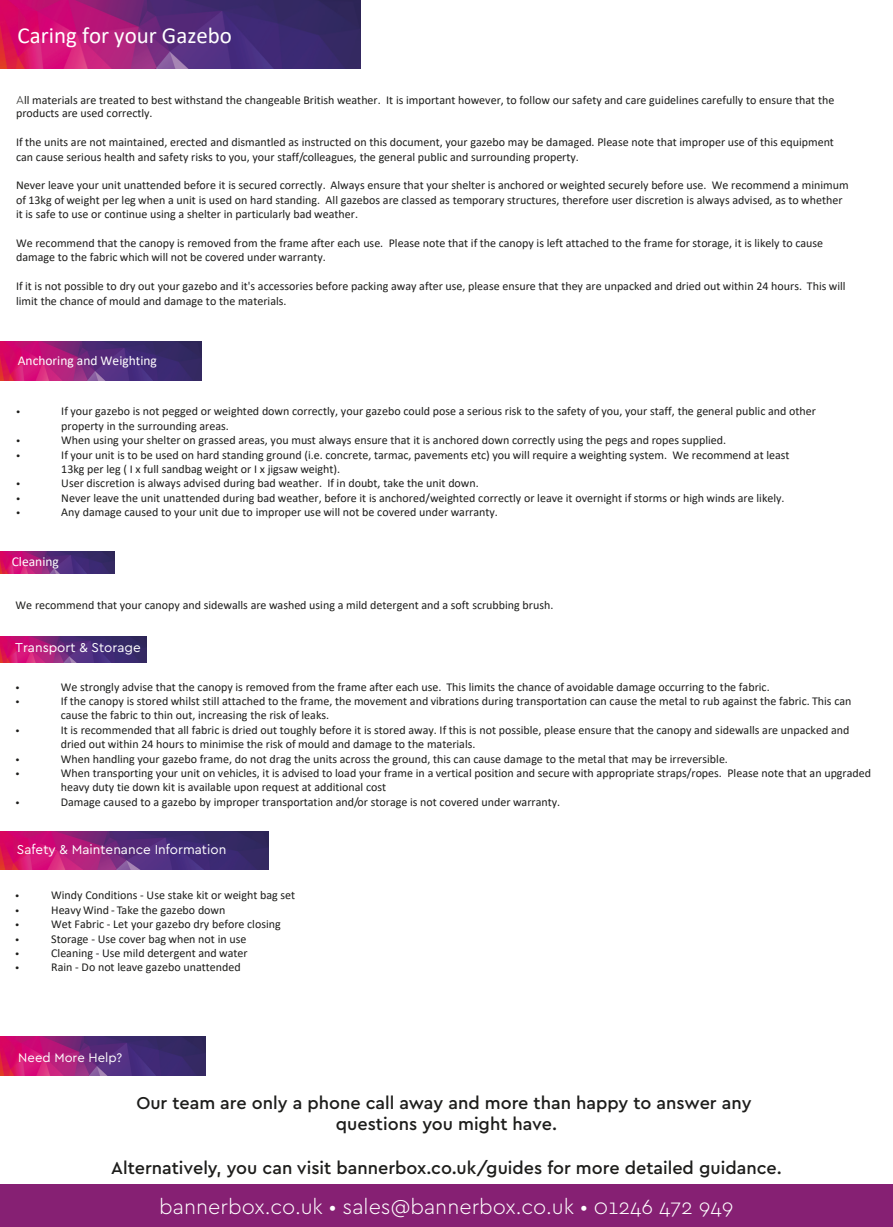
<style>
.page{position:relative;width:893px;height:1227px;background:#fff}
.page>*{position:absolute;margin:0;border:0;box-sizing:border-box;transform-origin:0 0}
.t1{font:22.95px "Calibri";color:#fff}
.t2{font:300 21.6px "Cera GR";color:#fff}
.t3{font:500 18px/21.6px "Cera Pro";color:#1d1d1b;text-align:center}
.t4{font:13.5px "Cera Pro";color:#fff}
.t5{font:13.5px "Calibri";color:#fff}
.t6{font:13.05px "Cera Pro";color:#fff}
.t7{font:12px/14.4px "Calibri";color:#1d1d1b}
.t8{font:300 12px "Cera Pro";color:#1d1d1b}
.s1{font-family:"Cera Pro";font-weight:300}
</style>
<div class="page">
<img style="left:0;top:551px;width:115px;height:22px">
<img style="left:0;top:342px;width:201px;height:38px">
<img style="left:0;top:831px;width:269px;height:39px">
<img style="left:0;top:636px;width:147px;height:26px">
<img style="left:0;top:1036px;width:205px;height:39px">
<div style="left:0;top:1184px;width:893px;height:42px;background:#862073"></div>
<img style="left:0;top:0;width:361px;height:68px">
<h1 class="t1" style="left:18px;top:20px;width:216px">Caring for your Gazebo</h1>
<p class="t7" style="left:16px;top:92px;width:820px;line-height:13.8px"><span class="s1">A</span>ll materials are treated to best withstand the changeable British weather. It is important however, to follow our safety and care guidelines carefully to ensure that the products are used correctly.</p>
<p class="t7" style="left:16px;top:135px;width:819px">If the units are not maintained, erected and dismantled as instructed on this document, your gazebo may be damaged. Please note that improper use of this equipment can cause serious health and safety risks to you, your staff/colleagues, the general public and surrounding property.</p>
<p class="t7" style="left:16px;top:178px;width:834px">Never leave your unit unattended before it is secured correctly. Always ensure that your shelter is anchored or weighted securely before use. We recommend a minimum of 13kg of weight per leg when a unit is used on hard standing. All gazebos are classed as temporary structures, therefore user discretion is always advised, as to whether it is safe to use or continue using a shelter in particularly bad weather.</p>
<p class="t7" style="left:16px;top:235px;width:809px">We recommend that the canopy is removed from the frame after each use. Please note that if the canopy is left attached to the frame for storage, it is likely to cause damage to the fabric which will not be covered under warranty.</p>
<p class="t7" style="left:16px;top:279px;width:831px">If it is not possible to dry out your gazebo and it's accessories before packing away after use, please ensure that they are unpacked and dried out within 24 hours. This will limit the chance of mould and damage to the materials.</p>
<p class="t5" style="left:18px;top:351px;width:141px">Anchoring and Weighting</p>
<p class="t8" style="left:16px;top:403px;width:6px">•</p>
<p class="t7" style="left:61px;top:404px;width:756px">If your gazebo is not pegged or weighted down correctly, your gazebo could pose a serious risk to the safety of you, your staff, the general public and other property in the surrounding areas.</p>
<p class="t8" style="left:16px;top:432px;width:6px">•</p>
<p class="t7" style="left:61px;top:433px;width:666px">When using your shelter on grassed areas, you must always ensure that it is anchored down correctly using the pegs and ropes supplied.</p>
<p class="t8" style="left:16px;top:446px;width:6px">•</p>
<p class="t7" style="left:61px;top:447px;width:730px">If your unit is to be used on hard standing ground (i.e. concrete, tarmac, pavements etc) you will require a weighting system. We recommend at least<br>13kg per leg ( I x full sandbag weight or I x jigsaw weight).</p>
<p class="t8" style="left:16px;top:475px;width:6px">•</p>
<p class="t7" style="left:61px;top:476px;width:419px">User discretion is always advised during bad weather. If in doubt, take the unit down.</p>
<p class="t8" style="left:16px;top:490px;width:6px">•</p>
<p class="t7" style="left:61px;top:490px;width:725px">Never leave the unit unattended during bad weather, before it is anchored/weighted correctly or leave it overnight if storms or high winds are likely.</p>
<p class="t8" style="left:16px;top:504px;width:6px">•</p>
<p class="t7" style="left:61px;top:505px;width:438px">Any damage caused to your unit due to improper use will not be covered under warranty.</p>
<p class="t5" style="left:12px;top:552px;width:49px">Cleaning</p>
<p class="t7" style="left:16px;top:597px;width:539px">We recommend that your canopy and sidewalls are washed using a mild detergent and a soft scrubbing brush.</p>
<p class="t4" style="left:15px;top:638px;width:127px">Transport &amp; Storage</p>
<p class="t8" style="left:16px;top:678px;width:6px">•</p>
<p class="t7" style="left:61px;top:679px;width:710px">We strongly advise that the canopy is removed from the frame after each use. This limits the chance of avoidable damage occurring to the fabric.</p>
<p class="t8" style="left:16px;top:693px;width:6px">•</p>
<p class="t7" style="left:61px;top:693px;width:792px">If the canopy is stored whilst still attached to the frame, the movement and vibrations during transportation can cause the metal to rub against the fabric. This can cause the fabric to thin out, increasing the risk of leaks.</p>
<p class="t8" style="left:16px;top:721px;width:6px">•</p>
<p class="t7" style="left:61px;top:722px;width:790px">It is recommended that all fabric is dried out toughly before it is stored away. If this is not possible, please ensure that the canopy and sidewalls are unpacked and dried out within 24 hours to minimise the risk of mould and damage to the materials.</p>
<p class="t8" style="left:16px;top:750px;width:6px">•</p>
<p class="t7" style="left:61px;top:751px;width:669px">When handling your gazebo frame, do not drag the units across the ground, this can cause damage to the metal that may be irreversible.</p>
<p class="t8" style="left:16px;top:765px;width:6px">•</p>
<p class="t7" style="left:61px;top:765px;width:812px">When transporting your unit on vehicles, it is advised to load your frame in a vertical position and secure with appropriate straps/ropes. Please note that an upgraded heavy duty tie down kit is available upon request at additional cost</p>
<p class="t8" style="left:16px;top:793px;width:6px">•</p>
<p class="t7" style="left:61px;top:794px;width:501px">Damage caused to a gazebo by improper transportation and/or storage is not covered under warranty.</p>
<p class="t4" style="left:17px;top:840px;width:211px">Safety &amp; Maintenance Information</p>
<p class="t8" style="left:15px;top:887px;width:6px">•</p>
<p class="t7" style="left:51px;top:887px;width:245px">Windy Conditions - Use stake kit or weight bag set</p>
<p class="t8" style="left:15px;top:901px;width:6px">•</p>
<p class="t7" style="left:51px;top:902px;width:176px">Heavy Wind - Take the gazebo down</p>
<p class="t8" style="left:15px;top:916px;width:6px">•</p>
<p class="t7" style="left:51px;top:916px;width:231px">Wet Fabric - Let your gazebo dry before closing</p>
<p class="t8" style="left:15px;top:930px;width:6px">•</p>
<p class="t7" style="left:51px;top:931px;width:197px">Storage - Use cover bag when not in use</p>
<p class="t8" style="left:15px;top:944px;width:6px">•</p>
<p class="t7" style="left:51px;top:945px;width:198px">Cleaning - Use mild detergent and water</p>
<p class="t8" style="left:15px;top:959px;width:6px">•</p>
<p class="t7" style="left:51px;top:959px;width:191px">Rain - Do not leave gazebo unattended</p>
<p class="t6" style="left:18px;top:1048px;width:106px">Need More Help?</p>
<h3 class="t3" style="left:136px;top:1091px;width:617px">Our team are only a phone call away and more than happy to answer any questions you might have.</h3>
<h3 class="t3" style="left:111px;top:1155px;width:672px">Alternatively, you can visit bannerbox.co.uk/guides for more detailed guidance.</h3>
<h2 class="t2" style="left:159px;top:1194px;width:576px">bannerbox.co.uk • sales@bannerbox.co.uk • 01246 472 949</h2>
</div>
